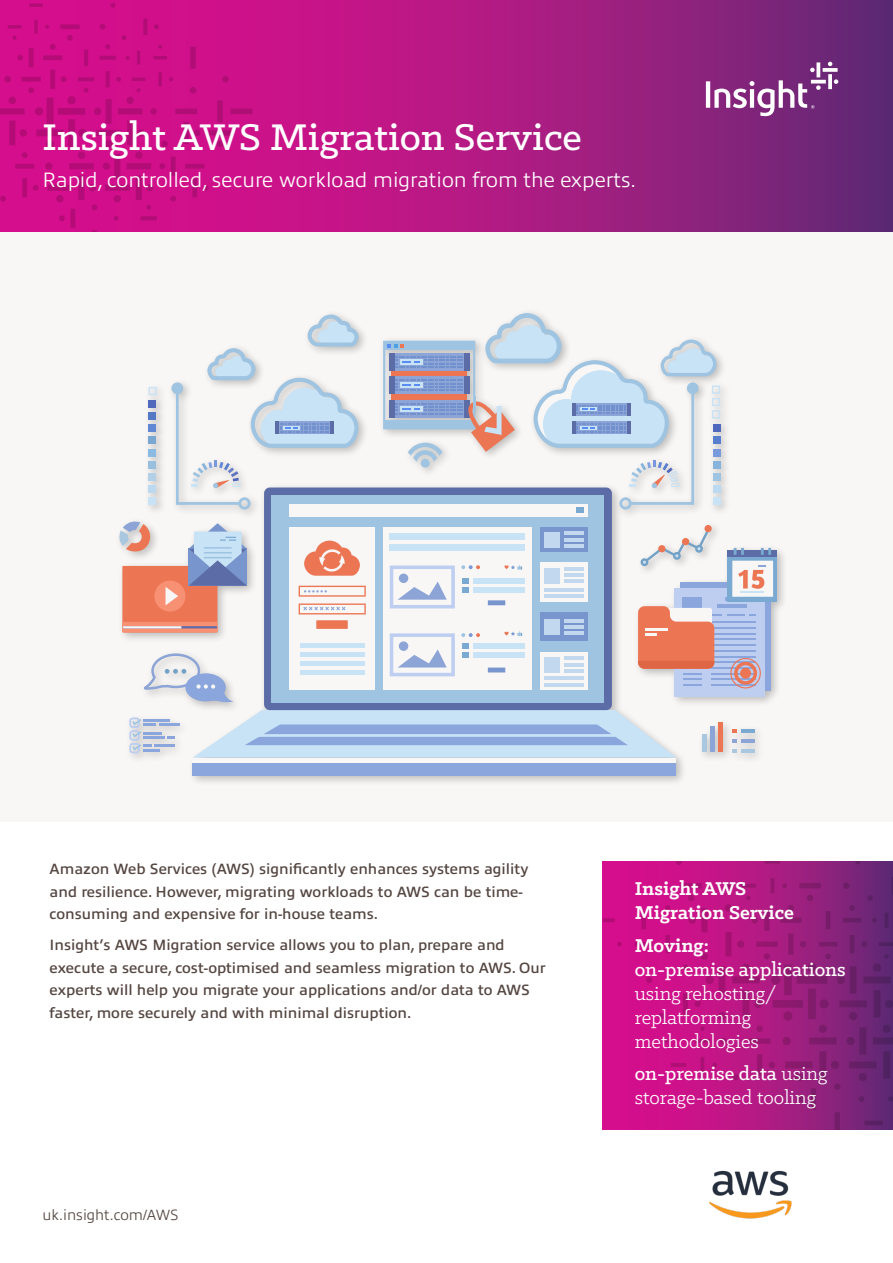
<style>
.page{position:relative;width:893px;height:1263px;background:#fff}
.page>*{position:absolute;margin:0;border:0;box-sizing:border-box;transform-origin:0 0}
.t1{font:500 42px "Klinic Slab";color:#fff}
.t2{font:21px/24px "Klinic Slab";color:#fff}
.t3{font:300 21px "Allumi Pro";color:#fff}
.t4{font:700 21px/24px "Klinic Slab";color:#fff}
.t5{font:500 21px "Klinic Slab";color:#fff}
.t6{font:600 15px/22.5px "Allumi Pro";color:#554742}
.t7{font:300 15px "Allumi Pro";color:#554742}
.s1{font-weight:500}
</style>
<div class="page">
<div style="left:0;top:231px;width:893px;height:591px;background:#f8f7f6"></div>
<svg style="left:252px;top:0;width:641px;height:231px;background:#a01d80"></svg>
<svg style="left:706px;top:62px;width:132px;height:54px;background:#945093"></svg>
<svg style="left:0;top:0;width:252px;height:231px;background:#ce0e89"></svg>
<div style="left:115px;top:308px;width:673px;height:478px;background:#000;opacity:.25"></div>
<div style="left:193px;top:762px;width:483px;height:13px;background:#8aa6dd"></div>
<div style="left:193px;top:757px;width:483px;height:5px;background:#f8f7f6"></div>
<svg style="left:193px;top:710px;width:483px;height:47px;background:#bcd3ee"></svg>
<div style="left:264px;top:487px;width:348px;height:223px;background:linear-gradient(to right,#5c6ca6,#5c6ca6);border-radius:6px"></div>
<div style="left:272px;top:495px;width:332px;height:207px;background:#9fc4e2"></div>
<div style="left:289px;top:527px;width:86px;height:162px;background:#f8f7f6"></div>
<div style="left:383px;top:527px;width:149px;height:162px;background:#f8f7f6"></div>
<div style="left:289px;top:504px;width:299px;height:12px;background:#f8f7f6"></div>
<svg style="left:461px;top:565px;width:19px;height:4px"></svg>
<svg style="left:461px;top:633px;width:19px;height:4px"></svg>
<svg style="left:462px;top:578px;width:7px;height:5px"></svg>
<div style="left:462px;top:587px;width:7px;height:6px;background:#7aaad1"></div>
<div style="left:473px;top:578px;width:52px;height:5px;background:#c8e2f6"></div>
<div style="left:473px;top:587px;width:52px;height:6px;background:#c8e2f6"></div>
<svg style="left:462px;top:643px;width:7px;height:15px"></svg>
<div style="left:473px;top:643px;width:52px;height:5px;background:#c8e2f6"></div>
<div style="left:473px;top:653px;width:52px;height:5px;background:#c8e2f6"></div>
<svg style="left:504px;top:565px;width:18px;height:5px"></svg>
<svg style="left:504px;top:631px;width:18px;height:5px"></svg>
<div style="left:488px;top:600px;width:17px;height:5px;background:#7895ce"></div>
<div style="left:488px;top:667px;width:17px;height:5px;background:#7895ce"></div>
<div style="left:300px;top:643px;width:64px;height:5px;background:#c8e2f6"></div>
<div style="left:300px;top:652px;width:64px;height:5px;background:#c8e2f6"></div>
<div style="left:300px;top:661px;width:64px;height:5px;background:#c8e2f6"></div>
<div style="left:300px;top:670px;width:64px;height:5px;background:#c8e2f6"></div>
<svg style="left:390px;top:565px;width:65px;height:43px"></svg>
<div style="left:399px;top:573px;width:9px;height:10px;background:#8ca4d6;border-radius:50%"></div>
<svg style="left:390px;top:633px;width:65px;height:43px"></svg>
<svg style="left:399px;top:641px;width:9px;height:10px"></svg>
<div style="left:390px;top:533px;width:135px;height:7px;background:#c8e2f6"></div>
<div style="left:390px;top:544px;width:135px;height:6px;background:#c8e2f6"></div>
<div style="left:540px;top:528px;width:48px;height:24px;background:linear-gradient(to right,#7895ce,#7895ce)"></div>
<div style="left:540px;top:562px;width:48px;height:40px;background:#f8f7f6"></div>
<div style="left:540px;top:612px;width:48px;height:29px;background:#7895ce"></div>
<svg style="left:540px;top:652px;width:48px;height:37px"></svg>
<div style="left:544px;top:532px;width:16px;height:15px;background:#c2d8ee"></div>
<div style="left:544px;top:619px;width:16px;height:16px;background:#c2d8ee"></div>
<div style="left:544px;top:568px;width:16px;height:16px;background:#c2d8ee"></div>
<div style="left:544px;top:657px;width:16px;height:15px;background:#c2d8ee"></div>
<hr style="left:564px;top:532px;width:20px;height:3px;background:#c8e0f7">
<hr style="left:564px;top:538px;width:20px;height:3px;background:#c8e0f7">
<hr style="left:564px;top:544px;width:20px;height:3px;background:#c8e0f7">
<hr style="left:564px;top:567px;width:20px;height:4px;background:#c2d8ee">
<hr style="left:564px;top:573px;width:20px;height:4px;background:#c2d8ee">
<hr style="left:564px;top:579px;width:20px;height:4px;background:#c2d8ee">
<hr style="left:544px;top:588px;width:40px;height:3px;background:#c8e0f7">
<hr style="left:544px;top:594px;width:40px;height:4px;background:#c2d8ee">
<hr style="left:544px;top:676px;width:40px;height:4px;background:#c2d8ee">
<hr style="left:544px;top:683px;width:40px;height:3px;background:#c8e0f7">
<hr style="left:564px;top:619px;width:20px;height:3px;background:#c8e0f7">
<hr style="left:564px;top:625px;width:20px;height:4px;background:#c2d8ee">
<hr style="left:564px;top:631px;width:20px;height:4px;background:#c2d8ee">
<hr style="left:564px;top:657px;width:20px;height:3px;background:#c8e0f7">
<hr style="left:564px;top:663px;width:20px;height:3px;background:#c8e0f7">
<hr style="left:564px;top:669px;width:20px;height:3px;background:#c8e0f7">
<svg style="left:304px;top:541px;width:56px;height:35px"></svg>
<div style="left:316px;top:620px;width:32px;height:9px;background:#ec7654"></div>
<svg style="left:299px;top:586px;width:67px;height:11px"></svg>
<svg style="left:299px;top:603px;width:67px;height:11px"></svg>
<div style="left:122px;top:566px;width:95px;height:66px;background:#ec7654"></div>
<svg style="left:154px;top:581px;width:31px;height:31px"></svg>
<svg style="left:166px;top:587px;width:12px;height:18px"></svg>
<svg style="left:122px;top:622px;width:95px;height:10px"></svg>
<svg style="left:144px;top:653px;width:90px;height:50px"></svg>
<svg style="left:704px;top:525px;width:8px;height:7px"></svg>
<svg style="left:640px;top:528px;width:70px;height:38px"></svg>
<div style="left:680px;top:582px;width:91px;height:108px;background:#8aa6dd"></div>
<div style="left:674px;top:588px;width:91px;height:108px;background:#bdcef1"></div>
<div style="left:682px;top:597px;width:20px;height:17px;background:#8aa6dd"></div>
<svg style="left:725px;top:597px;width:3px;height:4px"></svg>
<hr style="left:717px;top:604px;width:30px;height:4px;background:#8aa6dd">
<svg style="left:189px;top:523px;width:58px;height:63px;background:#a1b6d9"></svg>
<hr style="left:159px;top:723px;width:21px;height:3px;background:#8eace6">
<svg style="left:129px;top:717px;width:46px;height:36px"></svg>
<svg style="left:638px;top:606px;width:123px;height:82px"></svg>
<svg style="left:171px;top:382px;width:12px;height:12px"></svg>
<div style="left:148px;top:497px;width:8px;height:8px;background:#c8e2f6"></div>
<div style="left:148px;top:485px;width:8px;height:8px;background:#bbd9f1"></div>
<div style="left:148px;top:473px;width:8px;height:8px;background:#b2d1e9"></div>
<div style="left:148px;top:461px;width:8px;height:8px;background:#99bfdf"></div>
<div style="left:148px;top:448px;width:8px;height:8px;background:#8bbae2"></div>
<div style="left:148px;top:436px;width:8px;height:8px;background:#78a8d1"></div>
<div style="left:148px;top:424px;width:8px;height:8px;background:#6287d3"></div>
<div style="left:148px;top:412px;width:8px;height:8px;background:#5379c4"></div>
<div style="left:148px;top:400px;width:8px;height:8px;background:#5169bd"></div>
<svg style="left:149px;top:387px;width:8px;height:8px"></svg>
<svg style="left:383px;top:313px;width:337px;height:200px"></svg>
<svg style="left:176px;top:315px;width:183px;height:194px"></svg>
<svg style="left:733px;top:729px;width:4px;height:4px"></svg>
<hr style="left:741px;top:729px;width:13px;height:4px;background:#7aaad1">
<svg style="left:733px;top:739px;width:4px;height:4px"></svg>
<hr style="left:741px;top:739px;width:13px;height:4px;background:#8ca4d6">
<svg style="left:733px;top:749px;width:21px;height:3px"></svg>
<div style="left:702px;top:735px;width:5px;height:17px;background:#a9c7df"></div>
<hr style="left:710px;top:726px;width:4px;height:26px;background:#8ca4d6">
<hr style="left:718px;top:722px;width:4px;height:30px;background:#ec7654">
<svg style="left:119px;top:520px;width:33px;height:33px"></svg>
<svg style="left:728px;top:557px;width:49px;height:45px"></svg>
<div style="left:728px;top:550px;width:49px;height:7px;background:#5c6ca6"></div>
<svg style="left:734px;top:548px;width:10px;height:7px"></svg>
<svg style="left:761px;top:548px;width:10px;height:7px"></svg>
<svg style="left:732px;top:561px;width:41px;height:36px"></svg>
<svg style="left:603px;top:862px;width:290px;height:267px;background:#aa1880"></svg>
<img style="left:709px;top:1170px;width:83px;height:49px">
<h1 class="t1" style="left:43px;top:110px;width:541px">Insight AWS Migration Service</h1>
<h2 class="t3" style="left:43px;top:165px;width:595px">Rapid, controlled, secure workload migration from the experts.</h2>
<p class="t6" style="left:50px;top:857px;width:480px">Amazon Web Services (AWS) significantly enhances systems agility and resilience. However, migrating workloads to AWS can be time&shy;consuming and expensive for in-house teams.</p>
<p class="t6" style="left:50px;top:933px;width:498px">Insight’s AWS Migration service allows you to plan, prepare and execute a secure, cost-optimised and seamless migration to AWS. Our experts will help you migrate your applications and/or data to AWS faster, more securely and with minimal disruption.</p>
<p class="t7" style="left:43px;top:1204px;width:138px">uk.insight.com/AWS</p>
<h2 class="t4" style="left:635px;top:876px;width:161px">Insight AWS<br>Migration Service</h2>
<h2 class="t4" style="left:635px;top:932px;width:76px">Moving:</h2>
<h2 class="t5" style="left:635px;top:955px;width:213px">on-premise applications</h2>
<h2 class="t2" style="left:635px;top:980px;width:143px">using rehosting/ replatforming methodologies</h2>
<h2 class="t2" style="left:635px;top:1061px;width:194px"><span class="s1">on-premise data</span> using storage-based tooling</h2>
</div>
